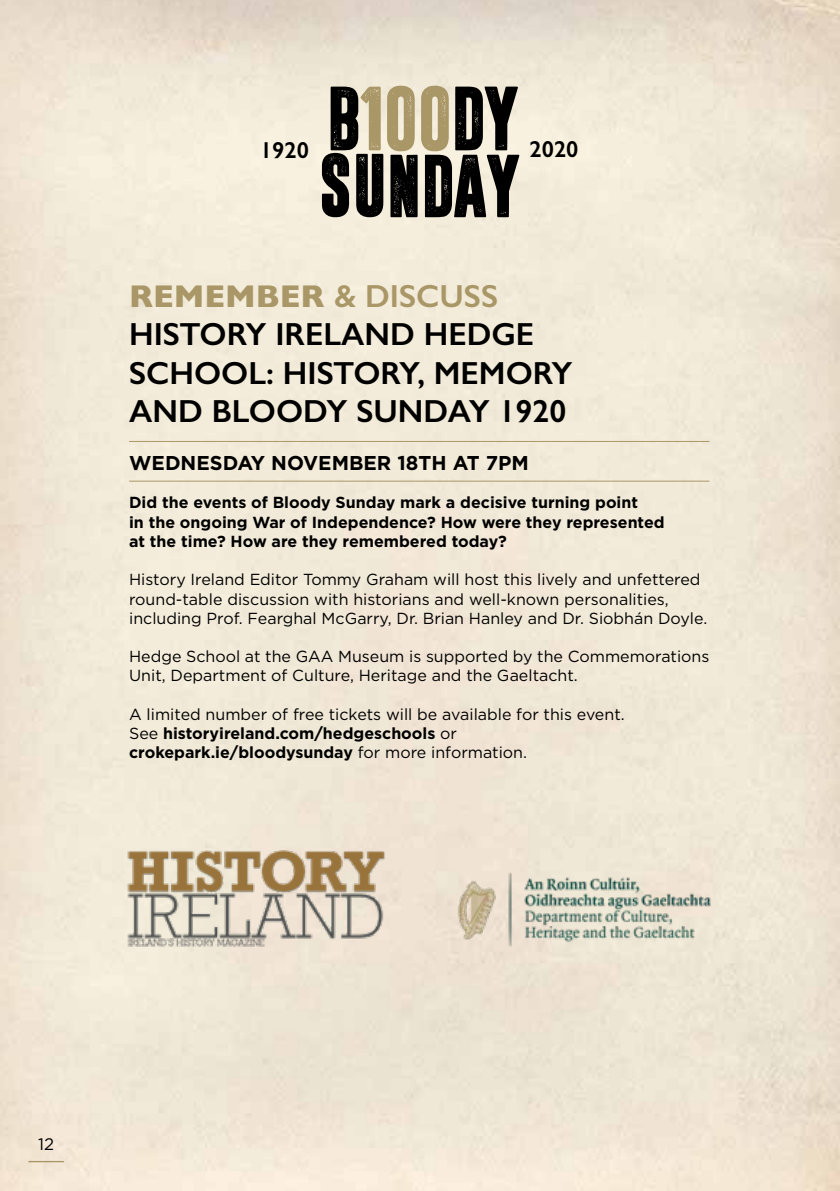
<style>
.page{position:relative;width:840px;height:1191px;background:#fff}
.page>*{position:absolute;margin:0;border:0;box-sizing:border-box;transform-origin:0 0}
.t1{font:79px "Dreamwalker";color:#aa9767}
.t2{font:68.4px "Dreamwalker";letter-spacing:-.02em;color:#000}
.t3{font:600 32px/38.4px "Gill Sans";color:#000}
.t4{font:600 23.2px "Gill Sans";color:#000}
.t5{font:700 20px "Gotham";color:#000}
.t6{font:16.6px "Gotham";color:#000}
.t7{font:16px/19.2px "Gotham";color:#000}
.t8{font:700 16px/19.2px "Gotham";color:#000}
.s1{font-weight:700;color:#aa9767}
.s2{color:#aa9767}
.s3{font-weight:700}
</style>
<div class="page">
<img style="left:839px;top:0;width:1px;height:899px">
<img style="left:0;top:0;width:839px;height:1191px">
<hr style="left:129px;top:441px;width:580px;height:1px;background:#aa9767">
<hr style="left:129px;top:480px;width:580px;height:1px;background:#aa9767">
<hr style="left:28px;top:1160px;width:36px;height:2px;background:#aa9767">
<svg style="left:330px;top:87px;width:28px;height:63px;background:#272623"></svg>
<svg style="left:387px;top:86px;width:27px;height:65px;background:#b9a87f"></svg>
<svg style="left:421px;top:86px;width:27px;height:65px;background:#b9a87f"></svg>
<svg style="left:455px;top:87px;width:62px;height:63px;background:#58554f"></svg>
<img style="left:125px;top:851px;width:267px;height:95px">
<img style="left:435px;top:856px;width:292px;height:104px">
<h1 class="t1" style="left:355px;top:76px;width:36px">1</h1>
<h2 class="t2" style="left:319px;top:153px;width:201px">SUNDAY</h2>
<h3 class="t4" style="left:260px;top:136px;width:50px">1920</h3>
<h3 class="t4" style="left:529px;top:136px;width:50px">2020</h3>
<h3 class="t3" style="left:129px;top:276px;width:445px"><span class="s1">REMEMBER</span> <span class="s2">&amp; DISCUSS<br></span>HISTORY IRELAND HEDGE<br>SCHOOL: HISTORY, MEMORY<br>AND BLOODY SUNDAY 1920</h3>
<p class="t5" style="left:129px;top:450px;width:401px">WEDNESDAY NOVEMBER 18TH AT 7PM</p>
<p class="t8" style="left:129px;top:493px;width:536px">Did the events of Bloody Sunday mark a decisive turning point<br>in the ongoing War of Independence? How were they represented at the time? How are they remembered today?</p>
<p class="t7" style="left:129px;top:570px;width:579px">History Ireland Editor Tommy Graham will host this lively and unfettered round-table discussion with historians and well-known personalities, including Prof. Fearghal McGarry, Dr. Brian Hanley and Dr. Siobhán Doyle.</p>
<p class="t7" style="left:129px;top:646px;width:581px">Hedge School at the GAA Museum is supported by the Commemorations<br>Unit, Department of Culture, Heritage and the Gaeltacht.</p>
<p class="t7" style="left:129px;top:704px;width:497px">A limited number of free tickets will be available for this event.<br>See <span class="s3">historyireland.com/hedgeschools</span> or <span class="s3">crokepark.ie/bloodysunday</span> for more information.</p>
<p class="t6" style="left:38px;top:1134px;width:17px">12</p>
</div>
